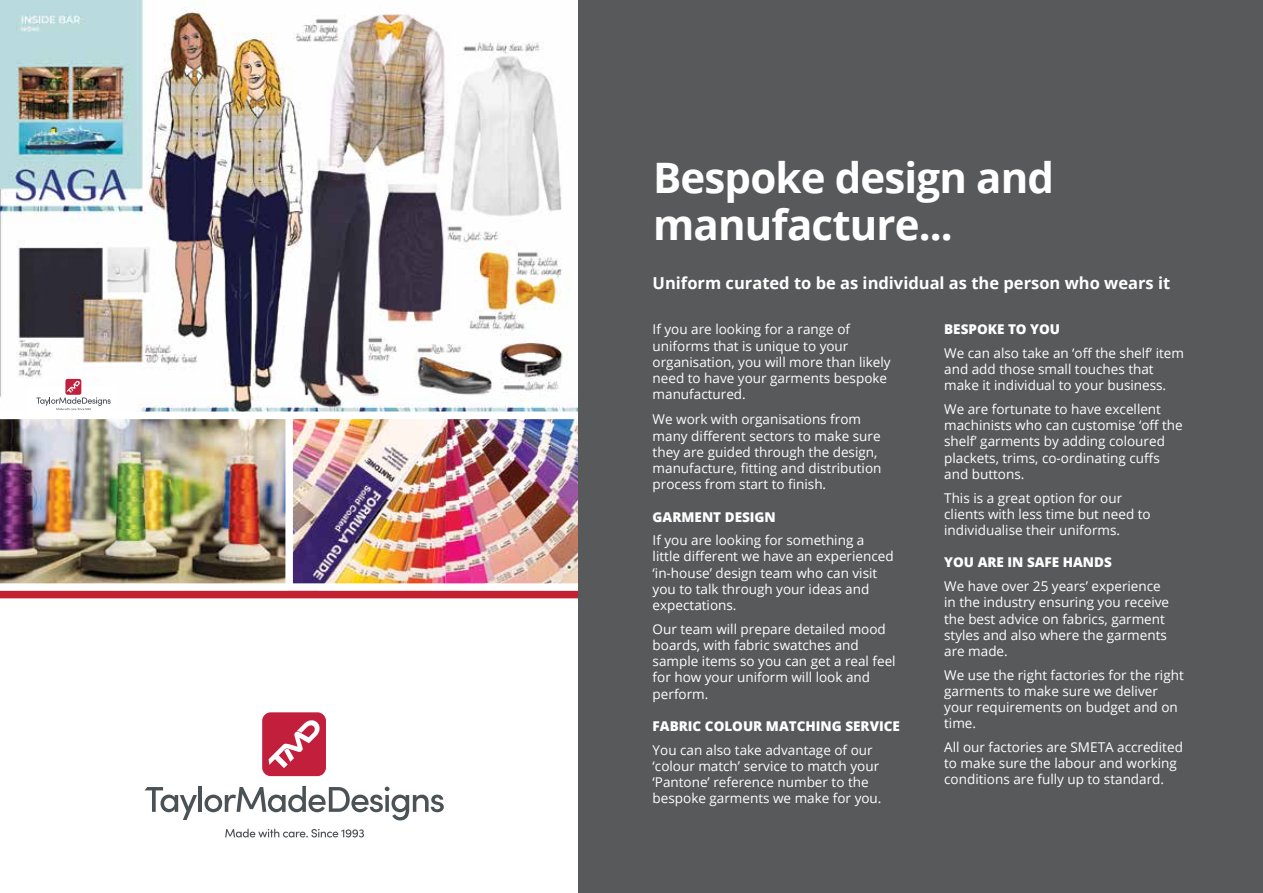
<style>
.page{position:relative;width:1263px;height:893px;background:#fff}
.page>*{position:absolute;margin:0;border:0;box-sizing:border-box;transform-origin:0 0}
.t1{font:700 42px/46.5px "Open Sans";letter-spacing:-.02em;color:#fff}
.t2{font:700 16.5px "Open Sans";color:#fff}
.t3{font:13.5px/16.2px "Open Sans";color:#fff}
.t4{font:800 13.5px "Open Sans";color:#fff}
</style>
<div class="page">
<img style="left:0;top:0;width:578px;height:412px">
<img style="left:0;top:419px;width:578px;height:164px">
<svg style="left:145px;top:787px;width:52px;height:33px"></svg>
<hr style="left:198px;top:786px;width:4px;height:26px;background:#4b5256">
<svg style="left:204px;top:786px;width:240px;height:34px"></svg>
<svg style="left:225px;top:829px;width:139px;height:8px"></svg>
<div style="left:262px;top:712px;width:64px;height:64px;background:#c21f3d;border-radius:9px"></div>
<svg style="left:269px;top:720px;width:51px;height:48px"></svg>
<div style="left:0;top:591px;width:591px;height:7px;background:#c32032"></div>
<div style="left:285px;top:419px;width:8px;height:168px;background:#fff"></div>
<div style="left:578px;top:0;width:685px;height:893px;background:#58595b"></div>
<div style="left:28px;top:388px;width:87px;height:31px;background:#fff"></div>
<div style="left:65px;top:379px;width:16px;height:16px;background:#c21f3d;border-radius:2px"></div>
<svg style="left:36px;top:381px;width:75px;height:29px"></svg>
<h1 class="t1" style="left:653px;top:154px;width:402px">Bespoke design and manufacture...</h1>
<p class="t2" style="left:653px;top:271px;width:519px">Uniform curated to be as individual as the person who wears it</p>
<p class="t3" style="left:653px;top:321px;width:240px">If you are looking for a range of uniforms that is unique to your organisation, you will more than likely need to have your garments bespoke manufactured.</p>
<p class="t3" style="left:653px;top:411px;width:230px">We work with organisations from many different sectors to make sure they are guided through the design, manufacture, fitting and distribution process from start to finish.</p>
<p class="t4" style="left:653px;top:506px;width:125px">GARMENT DESIGN</p>
<p class="t3" style="left:653px;top:532px;width:243px">If you are looking for something a little different we have an experienced ‘in-house’ design team who can visit you to talk through your ideas and expectations.</p>
<p class="t3" style="left:653px;top:620px;width:245px">Our team will prepare detailed mood boards, with fabric swatches and sample items so you can get a real feel for how your uniform will look and perform.</p>
<p class="t4" style="left:653px;top:716px;width:249px">FABRIC COLOUR MATCHING SERVICE</p>
<p class="t3" style="left:653px;top:741px;width:230px">You can also take advantage of our ‘colour match’ service to match your ‘Pantone’ reference number to the bespoke garments we make for you.</p>
<p class="t4" style="left:944px;top:319px;width:117px">BESPOKE TO YOU</p>
<p class="t3" style="left:944px;top:345px;width:241px">We can also take an ‘off the shelf’ item and add those small touches that make it individual to your business.</p>
<p class="t3" style="left:944px;top:401px;width:240px">We are fortunate to have excellent machinists who can customise ‘off the shelf’ garments by adding coloured plackets, trims, co-ordinating cuffs and buttons.</p>
<p class="t3" style="left:944px;top:489px;width:208px">This is a great option for our clients with less time but need to individualise their uniforms.</p>
<p class="t4" style="left:944px;top:552px;width:169px">YOU ARE IN SAFE HANDS</p>
<p class="t3" style="left:944px;top:578px;width:226px">We have over 25 years’ experience in the industry ensuring you receive the best advice on fabrics, garment styles and also where the garments are made.</p>
<p class="t3" style="left:944px;top:666px;width:241px">We use the right factories for the right garments to make sure we deliver your requirements on budget and on time.</p>
<p class="t3" style="left:944px;top:739px;width:240px">All our factories are SMETA accredited to make sure the labour and working conditions are fully up to standard.</p>
</div>
